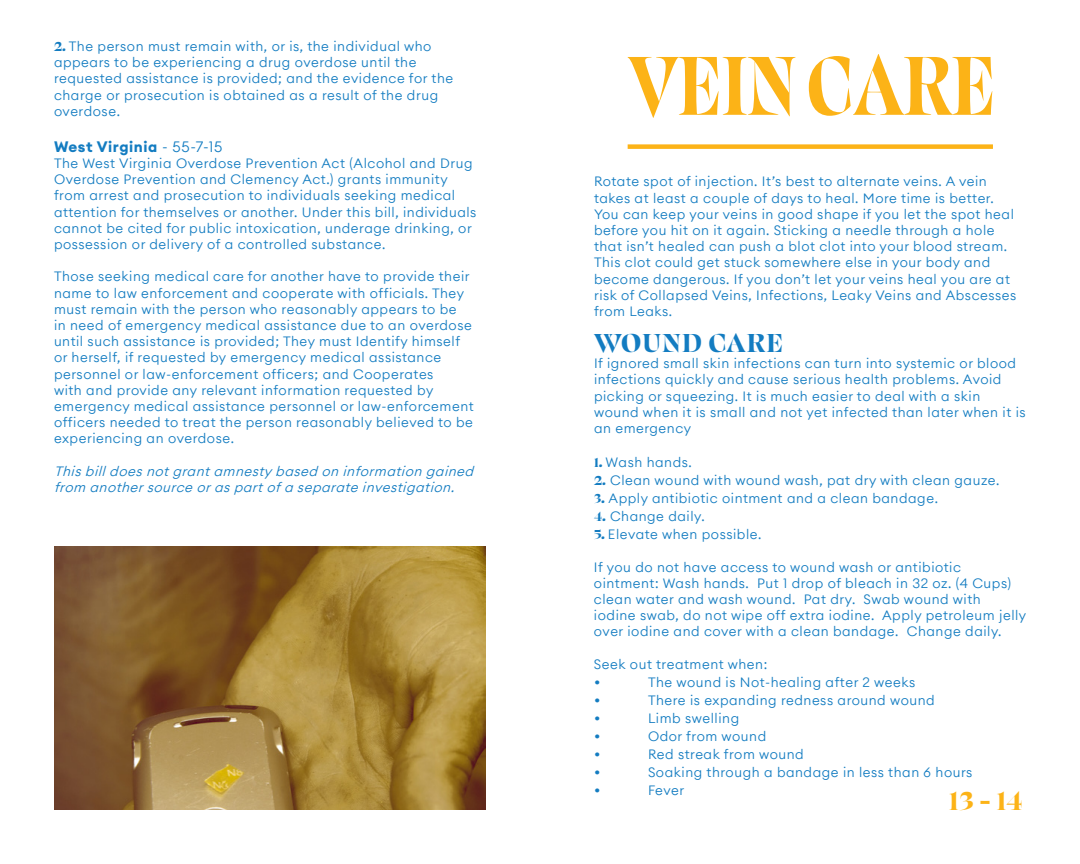
<style>
.page{position:relative;width:1080px;height:864px;background:#fff}
.page>*{position:absolute;margin:0;border:0;box-sizing:border-box;transform-origin:0 0}
.t1{font:700 30px "Swear Banner";letter-spacing:.04em;color:#137cc1}
.t2{font:700 30px "Swear Banner";color:#fcb317}
.t3{font:700 15px "Euclid Circular A Trial";letter-spacing:.04em;color:#137cc1}
.t4{font:300 15px "Euclid Circular A";color:#137cc1}
.t5{font:300 13.5px/16.2px "Euclid Circular A";letter-spacing:.04em;color:#137cc1}
.t6{font:italic 300 13.5px/16.2px "Euclid Circular A";color:#137cc1}
.s1{font-family:"Swear Banner";font-weight:700;font-size:15px}
.s2{font-family:"Euclid Circular A";font-weight:300}
</style>
<div class="page">
<svg style="left:628px;top:57px;width:168px;height:61px"></svg>
<svg style="left:809px;top:54px;width:183px;height:62px"></svg>
<img style="left:54px;top:546px;width:432px;height:264px">
<div style="left:628px;top:144px;width:365px;height:5px;background:#fcb317"></div>
<p class="t5" style="left:54px;top:38px;width:401px"><span class="s1">2.</span> The person must remain with, or is, the individual who appears to be experiencing a drug overdose until the requested assistance is provided; and the evidence for the charge or prosecution is obtained as a result of the drug overdose.</p>
<p class="t3" style="left:54px;top:139px;width:170px">West Virginia <span class="s2">- 55-7-15</span></p>
<p class="t5" style="left:54px;top:155px;width:424px">The West Virginia Overdose Prevention Act (Alcohol and Drug Overdose Prevention and Clemency Act.) grants immunity from arrest and prosecution to individuals seeking medical attention for themselves or another. Under this bill, individuals cannot be cited for public intoxication, underage drinking, or possession or delivery of a controlled substance.</p>
<p class="t5" style="left:54px;top:268px;width:421px">Those seeking medical care for another have to provide their name to law enforcement and cooperate with officials. They must remain with the person who reasonably appears to be<br>in need of emergency medical assistance due to an overdose until such assistance is provided; They must Identify himself or herself, if requested by emergency medical assistance personnel or law-enforcement officers; and Cooperates<br>with and provide any relevant information requested by emergency medical assistance personnel or law-enforcement officers needed to treat the person reasonably believed to be experiencing an overdose.</p>
<p class="t6" style="left:54px;top:463px;width:425px">Thisbilldoesnotgrantamnestybased on information gained from anothersource oraspartofa separate investigation.</p>
<p class="t5" style="left:594px;top:173px;width:424px">Rotate spot of injection. It’s best to alternate veins. A vein takes at least a couple of days to heal. More time is better.<br>You can keep your veins in good shape if you let the spot heal before you hit on it again. Sticking a needle through a hole that isn’t healed can push a blot clot into your blood stream.<br>This clot could get stuck somewhere else in your body and become dangerous. If you don’t let your veins heal you are at risk of Collapsed Veins, Infections, Leaky Veins and Abscesses from Leaks.</p>
<h1 class="t1" style="left:594px;top:323px;width:191px">WOUND CARE</h1>
<p class="t5" style="left:594px;top:355px;width:433px">If ignored small skin infections can turn into systemic or blood infections quickly and cause serious health problems. Avoid picking or squeezing. It is much easier to deal with a skin wound when it is small and not yet infected than later when it is an emergency</p>
<p class="t5" style="left:594px;top:454px;width:99px"><span class="s1">1.</span> Wash hands.</p>
<p class="t5" style="left:594px;top:472px;width:407px"><span class="s1">2.</span> Clean wound with wound wash, pat dry with clean gauze.</p>
<p class="t5" style="left:594px;top:490px;width:345px"><span class="s1">3.</span> Apply antibiotic ointment and a clean bandage.</p>
<p class="t5" style="left:594px;top:508px;width:112px"><span class="s1">4.</span> Change daily.</p>
<p class="t5" style="left:594px;top:526px;width:169px"><span class="s1">5.</span> Elevate when possible.</p>
<p class="t5" style="left:594px;top:558px;width:434px">If you do not have access to wound wash or antibiotic ointment: Wash hands. Put 1 drop of bleach in 32 oz. (4 Cups) clean water and wash wound. Pat dry. Swab wound with<br>iodine swab, do not wipe off extra iodine. Apply petroleum jelly over iodine and cover with a clean bandage. Change daily.</p>
<p class="t5" style="left:594px;top:656px;width:175px">Seek out treatment when:</p>
<p class="t4" style="left:594px;top:672px;width:8px">•</p>
<p class="t5" style="left:648px;top:674px;width:269px">The wound is Not-healing after 2 weeks</p>
<p class="t4" style="left:594px;top:690px;width:8px">•</p>
<p class="t5" style="left:648px;top:692px;width:288px">There is expanding redness around wound</p>
<p class="t4" style="left:594px;top:708px;width:8px">•</p>
<p class="t5" style="left:648px;top:710px;width:93px">Limb swelling</p>
<p class="t4" style="left:594px;top:726px;width:8px">•</p>
<p class="t5" style="left:648px;top:728px;width:120px">Odor from wound</p>
<p class="t4" style="left:594px;top:744px;width:8px">•</p>
<p class="t5" style="left:648px;top:746px;width:157px">Red streak from wound</p>
<p class="t4" style="left:594px;top:762px;width:8px">•</p>
<p class="t5" style="left:648px;top:764px;width:326px">Soaking through a bandage in less than 6 hours</p>
<p class="t4" style="left:594px;top:780px;width:8px">•</p>
<p class="t5" style="left:648px;top:782px;width:38px">Fever</p>
<h1 class="t2" style="left:949px;top:782px;width:75px">13 - 14</h1>
</div>
